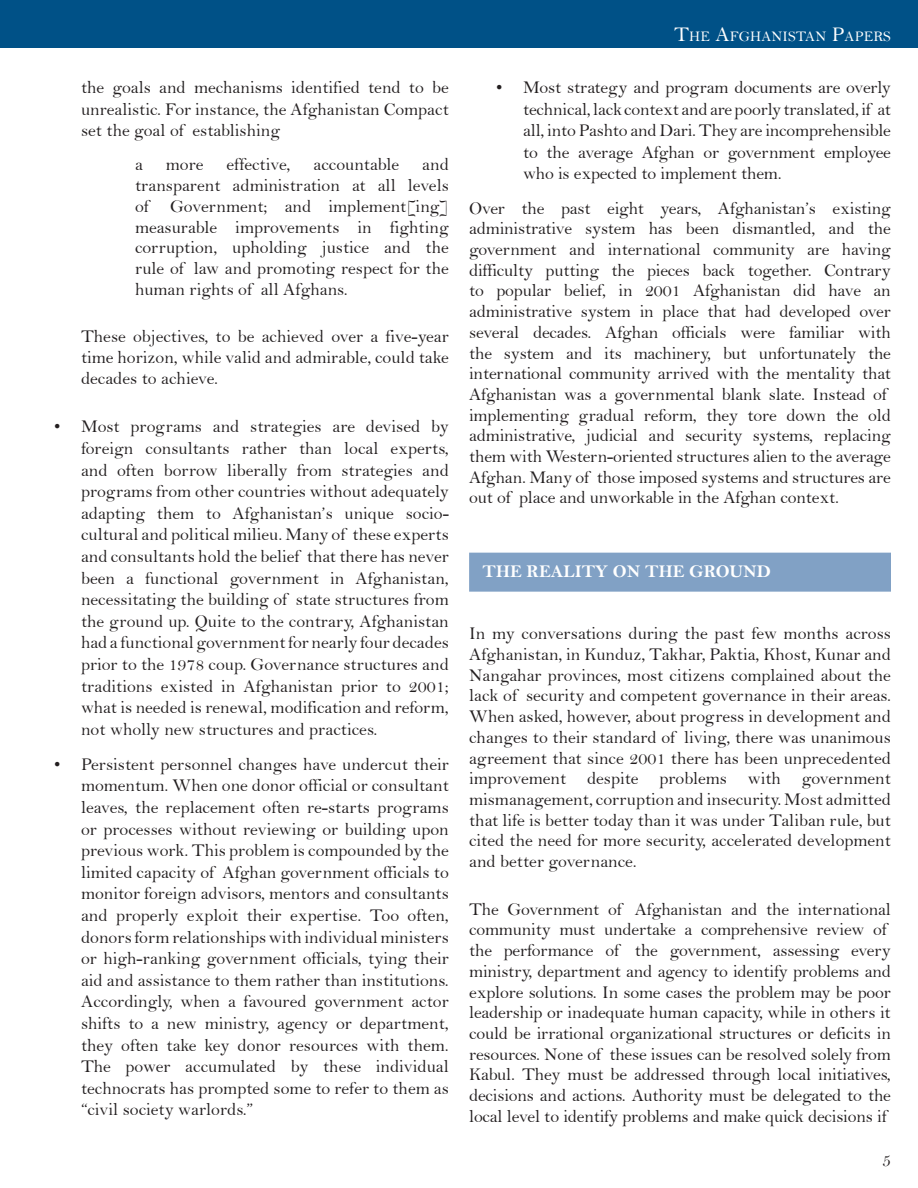
<style>
.page{position:relative;width:918px;height:1188px;background:#fff}
.page>*{position:absolute;margin:0;border:0;box-sizing:border-box;transform-origin:0 0}
.t1{font:18px/20.7px "Bell";letter-spacing:-.01em;color:#231f20;text-align:justify}
.t2{font:18px "Bell MT Bold";color:#fff}
.t3{font:14.7px "Bell";color:#fff}
.s1{font-size:21px}
</style>
<div class="page">
<div style="left:0;top:0;width:918px;height:47px;background:#005187"></div>
<div style="left:469px;top:553px;width:422px;height:39px;background:#81a1c5"></div>
<p class="t1" style="left:81px;top:76px;width:369px;line-height:21.6px">the goals and mechanisms identified tend to be unrealistic. For instance, the Afghanistan Compact set the goal of establishing</p>
<p class="t1" style="left:135px;top:154px;width:9px">a</p>
<p class="t1" style="left:166px;top:154px;width:39px">more</p>
<p class="t1" style="left:227px;top:154px;width:65px">effective,</p>
<p class="t1" style="left:314px;top:154px;width:87px">accountable</p>
<p class="t1" style="left:135px;top:154px;width:315px;text-indent:287px">and transparent administration at all levels of Government; and implement[ing] measurable improvements in fighting corruption, upholding justice and the rule of law and promoting respect for the human rights of all Afghans.</p>
<p class="t1" style="left:81px;top:326px;width:369px">These objectives, to be achieved over a five-year time horizon, while valid and admirable, could take decades to achieve.</p>
<p class="t1" style="left:81px;top:416px;width:369px;line-height:21.6px;text-indent:-27px">• Most programs and strategies are devised by foreign consultants rather than local experts, and often borrow liberally from strategies and programs from other countries without adequately adapting them to Afghanistan’s unique socio&shy;cultural and political milieu. Many of these experts and consultants hold the belief that there has never been a functional government in Afghanistan, necessitating the building of state structures from the ground up. Quite to the contrary, Afghanistan had a functional government for nearly four decades prior to the 1978 coup. Governance structures and traditions existed in Afghanistan prior to 2001; what is needed is renewal, modification and reform, not wholly new structures and practices.</p>
<p class="t1" style="left:81px;top:753px;width:369px;line-height:21.6px;text-indent:-27px">• Persistent personnel changes have undercut their momentum. When one donor official or consultant leaves, the replacement often re-starts programs or processes without reviewing or building upon previous work. This problem is compounded by the limited capacity of Afghan government officials to monitor foreign advisors, mentors and consultants and properly exploit their expertise. Too often, donors form relationships with individual ministers or high-ranking government officials, tying their aid and assistance to them rather than institutions.<br>Accordingly, when a favoured government actor shifts to a new ministry, agency or department, they often take key donor resources with them.<br>The power accumulated by these individual technocrats has prompted some to refer to them as “civil society warlords.”</p>
<p class="t3" style="left:674px;top:28px;width:218px"><span class="s1">T</span>HE <span class="s1">A</span>FGHANISTAN <span class="s1">P</span>APERS</p>
<p class="t1" style="left:523px;top:76px;width:369px;line-height:21.6px;text-indent:-27px">• Most strategy and program documents are overly technical, lack context and are poorly translated, if at all, into Pashto and Dari. They are incomprehensible to the average Afghan or government employee who is expected to implement them.</p>
<p class="t1" style="left:469px;top:197px;width:423px;text-align:left">Over the past eight years, Afghanistan’s existing administrative system has been dismantled, and the government and international community are having difficulty putting the pieces back together. Contrary to popular belief, in 2001 Afghanistan did have an administrative system in place that had developed over several decades. Afghan officials were familiar with the system and its machinery, but unfortunately the international community arrived with the mentality that Afghanistan was a governmental blank slate. Instead of implementing gradual reform, they tore down the old administrative, judicial and security systems, replacing them with Western-oriented structures alien to the average Afghan. Many of those imposed systems and structures are out of place and unworkable in the Afghan context.</p>
<p class="t2" style="left:483px;top:560px;width:290px">THE REALITY ON THE GROUND</p>
<p class="t1" style="left:469px;top:623px;width:423px">In my conversations during the past few months across Afghanistan, in Kunduz, Takhar, Paktia, Khost, Kunar and Nangahar provinces, most citizens complained about the lack of security and competent governance in their areas.<br>When asked, however, about progress in development and changes to their standard of living, there was unanimous agreement that since 2001 there has been unprecedented improvement despite problems with government mismanagement, corruption and insecurity. Most admitted that life is better today than it was under Taliban rule, but cited the need for more security, accelerated development and better governance.</p>
<p class="t1" style="left:469px;top:899px;width:423px;text-align:left">The Government of Afghanistan and the international community must undertake a comprehensive review of the performance of the government, assessing every ministry, department and agency to identify problems and explore solutions. In some cases the problem may be poor leadership or inadequate human capacity, while in others it could be irrational organizational structures or deficits in resources. None of these issues can be resolved solely from Kabul. They must be addressed through local initiatives, decisions and actions. Authority must be delegated to the local level to identify problems and make quick decisions if</p>
<p class="t1" style="left:882px;top:1150px;width:10px">5</p>
</div>
